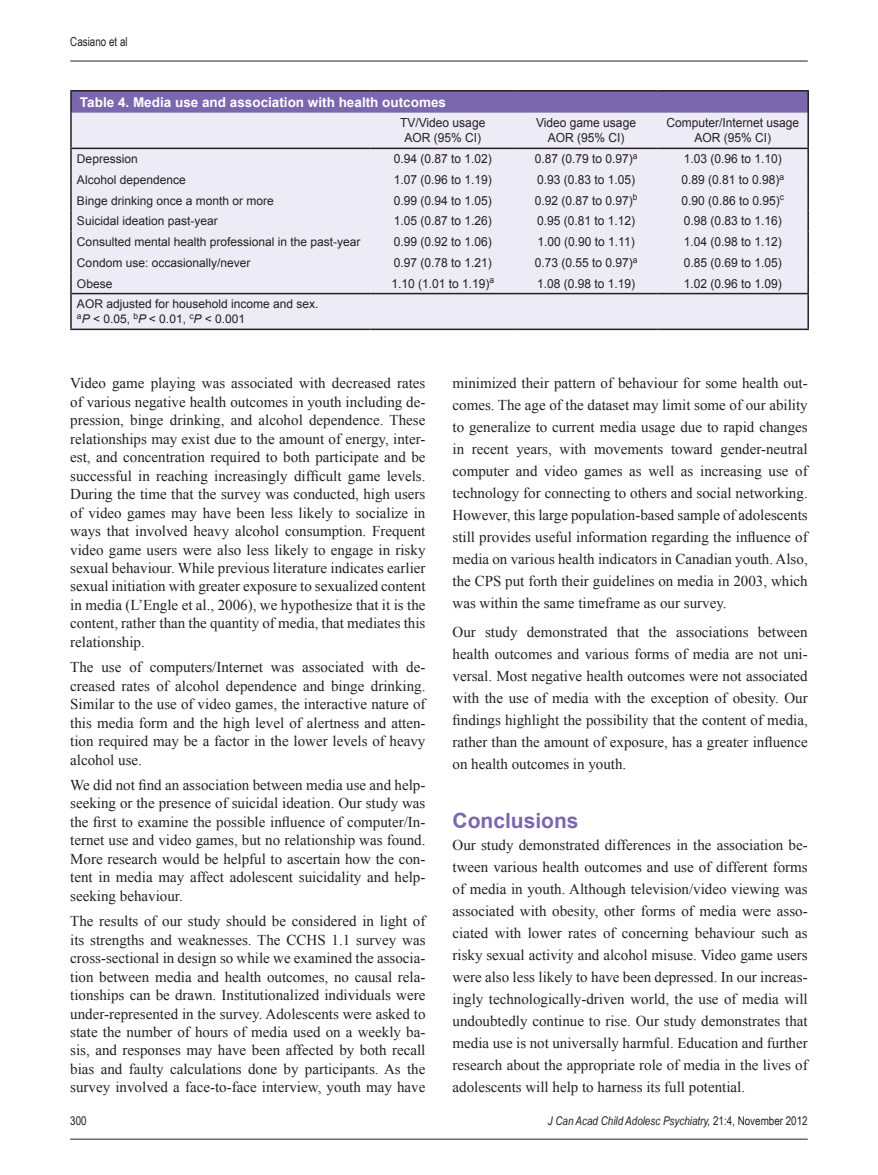
<style>
.page{position:relative;width:878px;height:1175px;background:#fff}
.page>*{position:absolute;margin:0;border:0;box-sizing:border-box;transform-origin:0 0}
.Heading_Level_1{font:700 21px "Arial";color:#7a67ae}
.Body_text{font:15px/18.5px "Times New Roman";color:#231f20;text-align:justify}
.Table_text_head{font:700 13.5px "Arial";color:#fff}
.Table_centre{font:12.45px/15px "Arial";color:#231f20;text-align:center;scale:.96 1}
.t1{font:12.45px "Arial Narrow";color:#231f20;scale:.96 1}
.Table_text{font:12px/15px "Arial";color:#231f20}
.t2{font:italic 12px "Arial Narrow";color:#231f20}
.t3{font:12px "Arial Narrow";color:#231f20}
.s1{font-style:italic}
.s2{font-style:normal}
</style>
<div class="page">
<hr style="left:70px;top:61px;width:737px;height:1px;background:#231f20">
<hr style="left:70px;top:1138px;width:737px;height:1px;background:#231f20">
<div style="left:71px;top:91px;width:737px;height:22px;background:#7a67ae"></div>
<div style="left:72px;top:113px;width:735px;height:215px;background:#edebf5"></div>
<hr style="left:70px;top:90px;width:300px;height:2px;background:#231f20">
<hr style="left:70px;top:92px;width:2px;height:21px;background:#231f20">
<hr style="left:370px;top:90px;width:144px;height:2px;background:#231f20">
<hr style="left:514px;top:90px;width:143px;height:2px;background:#231f20">
<hr style="left:657px;top:90px;width:151px;height:2px;background:#231f20">
<svg style="left:807px;top:92px;width:1px;height:21px"></svg>
<hr style="left:70px;top:113px;width:2px;height:35px;background:#231f20">
<hr style="left:807px;top:113px;width:1px;height:35px;background:#231f20">
<hr style="left:70px;top:149px;width:2px;height:20px;background:#231f20">
<hr style="left:70px;top:169px;width:2px;height:21px;background:#231f20">
<hr style="left:70px;top:190px;width:2px;height:21px;background:#231f20">
<hr style="left:70px;top:211px;width:2px;height:20px;background:#231f20">
<hr style="left:70px;top:231px;width:2px;height:21px;background:#231f20">
<hr style="left:70px;top:252px;width:2px;height:21px;background:#231f20">
<hr style="left:70px;top:273px;width:2px;height:20px;background:#231f20">
<svg style="left:807px;top:149px;width:1px;height:144px"></svg>
<hr style="left:70px;top:294px;width:2px;height:34px;background:#231f20">
<hr style="left:807px;top:294px;width:1px;height:34px;background:#231f20">
<hr style="left:70px;top:328px;width:300px;height:2px;background:#231f20">
<hr style="left:370px;top:328px;width:144px;height:2px;background:#231f20">
<hr style="left:514px;top:328px;width:143px;height:2px;background:#231f20">
<hr style="left:657px;top:328px;width:151px;height:2px;background:#231f20">
<hr style="left:70px;top:148px;width:300px;height:1px;background:#231f20">
<hr style="left:370px;top:148px;width:144px;height:1px;background:#231f20">
<hr style="left:514px;top:148px;width:143px;height:1px;background:#231f20">
<hr style="left:657px;top:148px;width:151px;height:1px;background:#231f20">
<hr style="left:70px;top:293px;width:300px;height:1px;background:#231f20">
<hr style="left:370px;top:293px;width:144px;height:1px;background:#231f20">
<hr style="left:514px;top:293px;width:143px;height:1px;background:#231f20">
<hr style="left:657px;top:293px;width:151px;height:1px;background:#231f20">
<p class="t1" style="left:70px;top:32px;width:61px">Casiano et al</p>
<p class="Table_text_head" style="left:80px;top:93px;width:367px">Table 4. Media use and association with health outcomes</p>
<p class="Table_centre" style="left:400px;top:116px;width:90px">TV/Video usage<br>AOR (95% CI)</p>
<p class="Table_centre" style="left:536px;top:116px;width:105px">Video game usage<br>AOR (95% CI)</p>
<p class="Table_centre" style="left:666px;top:116px;width:140px">Computer/Internet usage<br>AOR (95% CI)</p>
<p class="Table_text" style="left:77px;top:151px;width:62px">Depression</p>
<p class="Table_centre" style="left:393px;top:151px;width:104px">0.94 (0.87 to 1.02)</p>
<p class="Table_centre" style="left:534px;top:151px;width:109px">0.87 (0.79 to 0.97)<sup>a</sup></p>
<p class="Table_centre" style="left:683px;top:151px;width:104px">1.03 (0.96 to 1.10)</p>
<p class="Table_text" style="left:77px;top:172px;width:110px">Alcohol dependence</p>
<p class="Table_centre" style="left:393px;top:172px;width:104px">1.07 (0.96 to 1.19)</p>
<p class="Table_centre" style="left:537px;top:172px;width:104px">0.93 (0.83 to 1.05)</p>
<p class="Table_centre" style="left:681px;top:172px;width:109px">0.89 (0.81 to 0.98)<sup>a</sup></p>
<p class="Table_text" style="left:77px;top:193px;width:198px">Binge drinking once a month or more</p>
<p class="Table_centre" style="left:393px;top:193px;width:104px">0.99 (0.94 to 1.05)</p>
<p class="Table_centre" style="left:534px;top:193px;width:109px">0.92 (0.87 to 0.97)<sup>b</sup></p>
<p class="Table_centre" style="left:681px;top:193px;width:108px">0.90 (0.86 to 0.95)<sup>c</sup></p>
<p class="Table_text" style="left:77px;top:214px;width:142px">Suicidal ideation past-year</p>
<p class="Table_centre" style="left:393px;top:214px;width:104px">1.05 (0.87 to 1.26)</p>
<p class="Table_centre" style="left:537px;top:214px;width:104px">0.95 (0.81 to 1.12)</p>
<p class="Table_centre" style="left:683px;top:214px;width:104px">0.98 (0.83 to 1.16)</p>
<p class="Table_text" style="left:77px;top:234px;width:285px">Consulted mental health professional in the past-year</p>
<p class="Table_centre" style="left:393px;top:234px;width:104px">0.99 (0.92 to 1.06)</p>
<p class="Table_centre" style="left:537px;top:234px;width:103px">1.00 (0.90 to 1.11)</p>
<p class="Table_centre" style="left:683px;top:234px;width:104px">1.04 (0.98 to 1.12)</p>
<p class="Table_text" style="left:77px;top:255px;width:175px">Condom use: occasionally/never</p>
<p class="Table_centre" style="left:393px;top:255px;width:104px">0.97 (0.78 to 1.21)</p>
<p class="Table_centre" style="left:534px;top:255px;width:109px">0.73 (0.55 to 0.97)<sup>a</sup></p>
<p class="Table_centre" style="left:683px;top:255px;width:104px">0.85 (0.69 to 1.05)</p>
<p class="Table_text" style="left:77px;top:276px;width:37px">Obese</p>
<p class="Table_centre" style="left:391px;top:276px;width:109px">1.10 (1.01 to 1.19)<sup>a</sup></p>
<p class="Table_centre" style="left:537px;top:276px;width:104px">1.08 (0.98 to 1.19)</p>
<p class="Table_centre" style="left:683px;top:276px;width:104px">1.02 (0.96 to 1.09)</p>
<p class="Table_text" style="left:77px;top:297px;width:243px">AOR adjusted for household income and sex. <sup>a</sup><span class="s1">P</span> &lt; 0.05, <sup>b</sup><span class="s1">P</span> &lt; 0.01, <sup>c</sup><span class="s1">P</span> &lt; 0.001</p>
<p class="Body_text" style="left:70px;top:373px;width:357px">Video game playing was associated with decreased rates of various negative health outcomes in youth including de&shy;pression, binge drinking, and alcohol dependence. These relationships may exist due to the amount of energy, inter&shy;est, and concentration required to both participate and be successful in reaching increasingly difficult game levels.<br>During the time that the survey was conducted, high users of video games may have been less likely to socialize in ways that involved heavy alcohol consumption. Frequent video game users were also less likely to engage in risky sexual behaviour. While previous literature indicates earlier sexual initiation with greater exposure to sexualized content in media (L’Engle et al., 2006), we hypothesize that it is the content, rather than the quantity of media, that mediates this relationship.</p>
<p class="Body_text" style="left:70px;top:657px;width:357px">The use of computers/Internet was associated with de&shy;creased rates of alcohol dependence and binge drinking.<br>Similar to the use of video games, the interactive nature of this media form and the high level of alertness and atten&shy;tion required may be a factor in the lower levels of heavy alcohol use.</p>
<p class="Body_text" style="left:70px;top:775px;width:357px">We did not find an association between media use and help&shy;seeking or the presence of suicidal ideation. Our study was the first to examine the possible influence of computer/In&shy;ternet use and video games, but no relationship was found.<br>More research would be helpful to ascertain how the con&shy;tent in media may affect adolescent suicidality and help&shy;seeking behaviour.</p>
<p class="Body_text" style="left:70px;top:911px;width:357px">The results of our study should be considered in light of its strengths and weaknesses. The CCHS 1.1 survey was cross-sectional in design so while we examined the associa&shy;tion between media and health outcomes, no causal rela&shy;tionships can be drawn. Institutionalized individuals were under-represented in the survey. Adolescents were asked to state the number of hours of media used on a weekly ba&shy;sis, and responses may have been affected by both recall bias and faulty calculations done by participants. As the survey involved a face-to-face interview, youth may have</p>
<p class="t3" style="left:70px;top:1112px;width:18px">300</p>
<p class="Body_text" style="left:452px;top:372px;width:357px;line-height:22px">minimized their pattern of behaviour for some health out&shy;comes. The age of the dataset may limit some of our ability to generalize to current media usage due to rapid changes in recent years, with movements toward gender-neutral computer and video games as well as increasing use of technology for connecting to others and social networking.<br>However, this large population-based sample of adolescents still provides useful information regarding the influence of media on various health indicators in Canadian youth. Also, the CPS put forth their guidelines on media in 2003, which was within the same timeframe as our survey.</p>
<p class="Body_text" style="left:452px;top:620px;width:357px;line-height:22px">Our study demonstrated that the associations between health outcomes and various forms of media are not uni&shy;versal. Most negative health outcomes were not associated with the use of media with the exception of obesity. Our findings highlight the possibility that the content of media, rather than the amount of exposure, has a greater influence on health outcomes in youth.</p>
<p class="Heading_Level_1" style="left:452px;top:807px;width:128px">Conclusions</p>
<p class="Body_text" style="left:452px;top:834px;width:357px;line-height:22px">Our study demonstrated differences in the association be&shy;tween various health outcomes and use of different forms of media in youth. Although television/video viewing was associated with obesity, other forms of media were asso&shy;ciated with lower rates of concerning behaviour such as risky sexual activity and alcohol misuse. Video game users were also less likely to have been depressed. In our increas&shy;ingly technologically-driven world, the use of media will undoubtedly continue to rise. Our study demonstrates that media use is not universally harmful. Education and further research about the appropriate role of media in the lives of adolescents will help to harness its full potential.</p>
<p class="t2" style="left:548px;top:1112px;width:261px">J Can Acad Child Adolesc Psychiatry, <span class="s2">21:4, November 2012</span></p>
</div>
